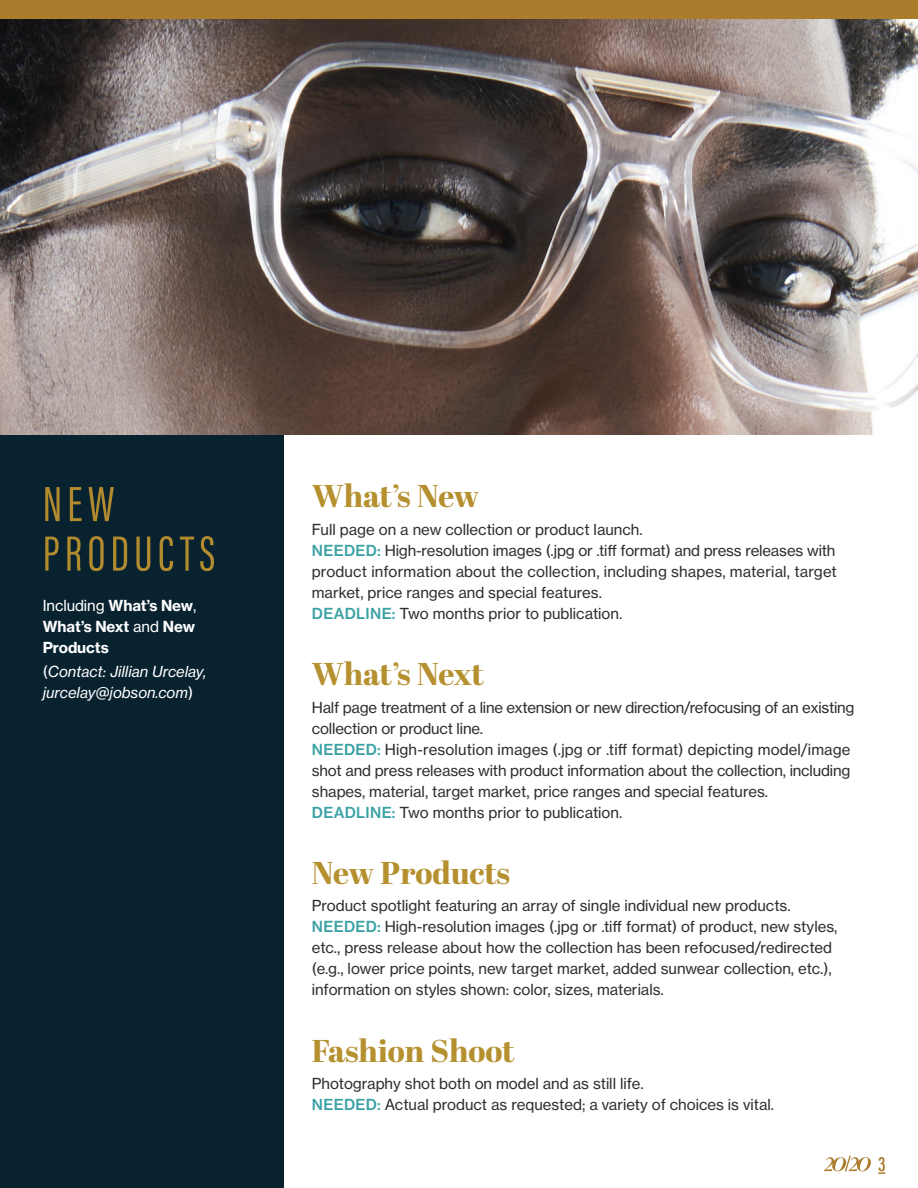
<style>
.page{position:relative;width:918px;height:1188px;background:#fff}
.page>*{position:absolute;margin:0;border:0;box-sizing:border-box;transform-origin:0 0}
.t1{font:51px/49.5px "Acumin Pro Extra Cond";letter-spacing:.1em;color:#b18b2e}
.t2{font:800 31.5px "Abril Display";color:#b5902f}
.t3{font:21px "Acumin Pro Extra Cond";color:#aa7c2b}
.t4{font:15px/21px "N Haas Grotesk TX Pro 55 Rg";color:#312f30}
.t5{font:15px/21px "N Haas Grotesk TX Pro 56 It";color:#fff}
.t6{font:15px/21px "N Haas Grotesk TX Pro 75 Bd";letter-spacing:-.005em;color:#fff}
.t7{font:15px "N Haas Grotesk TX Pro 55 Rg";letter-spacing:-.005em;color:#fff}
.s1{font-family:"N Haas Grotesk TX Pro 75 Bd"}
.s2{font-family:"N Haas Grotesk TX Pro 55 Rg"}
.s3{font-family:"N Haas Grotesk TX Pro 65 Md";color:#3aa1a4}
</style>
<div class="page">
<div style="left:0;top:434px;width:284px;height:754px;background:#092230"></div>
<img style="left:0;top:18px;width:918px;height:416px">
<div style="left:0;top:0;width:918px;height:18px;background:#aa7c2b"></div>
<svg style="left:824px;top:1156px;width:47px;height:15px"></svg>
<h1 class="t1" style="left:43px;top:479px;width:174px">NEW<br>PRODUCTS</h1>
<p class="t7" style="left:43px;top:596px;width:155px">Including <span class="s1">What’s New</span>,</p>
<p class="t6" style="left:43px;top:616px;width:154px">What’s Next <span class="s2">and</span> New<br>Products</p>
<p class="t5" style="left:43px;top:661px;width:165px"><span class="s2">(</span>Contact: Jillian Urcelay, jurcelay@jobson.com<span class="s2">)</span></p>
<h2 class="t2" style="left:312px;top:474px;width:169px">What’s New</h2>
<p class="t4" style="left:312px;top:519px;width:527px">Full page on a new collection or product launch.<br><span class="s3">NEEDED:</span> High-resolution images (.jpg or .tiff format) and press releases with product information about the collection, including shapes, material, target market, price ranges and special features.<br><span class="s3">DEADLINE:</span> Two months prior to publication.</p>
<h2 class="t2" style="left:312px;top:652px;width:174px">What’s Next</h2>
<p class="t4" style="left:312px;top:697px;width:544px">Half page treatment of a line extension or new direction/refocusing of an existing collection or product line.<br><span class="s3">NEEDED:</span> High-resolution images (.jpg or .tiff format) depicting model/image shot and press releases with product information about the collection, including shapes, material, target market, price ranges and special features.<br><span class="s3">DEADLINE:</span> Two months prior to publication.</p>
<h2 class="t2" style="left:312px;top:851px;width:200px">New Products</h2>
<p class="t4" style="left:312px;top:895px;width:527px">Product spotlight featuring an array of single individual new products.<br><span class="s3">NEEDED:</span> High-resolution images (.jpg or .tiff format) of product, new styles, etc., press release about how the collection has been refocused/redirected (e.g., lower price points, new target market, added sunwear collection, etc.), information on styles shown: color, sizes, materials.</p>
<h2 class="t2" style="left:312px;top:1028px;width:205px">Fashion Shoot</h2>
<p class="t4" style="left:312px;top:1073px;width:464px">Photography shot both on model and as still life.<br><span class="s3">NEEDED:</span> Actual product as requested; a variety of choices is vital.</p>
<h3 class="t3" style="left:878px;top:1151px;width:8px">3</h3>
</div>
